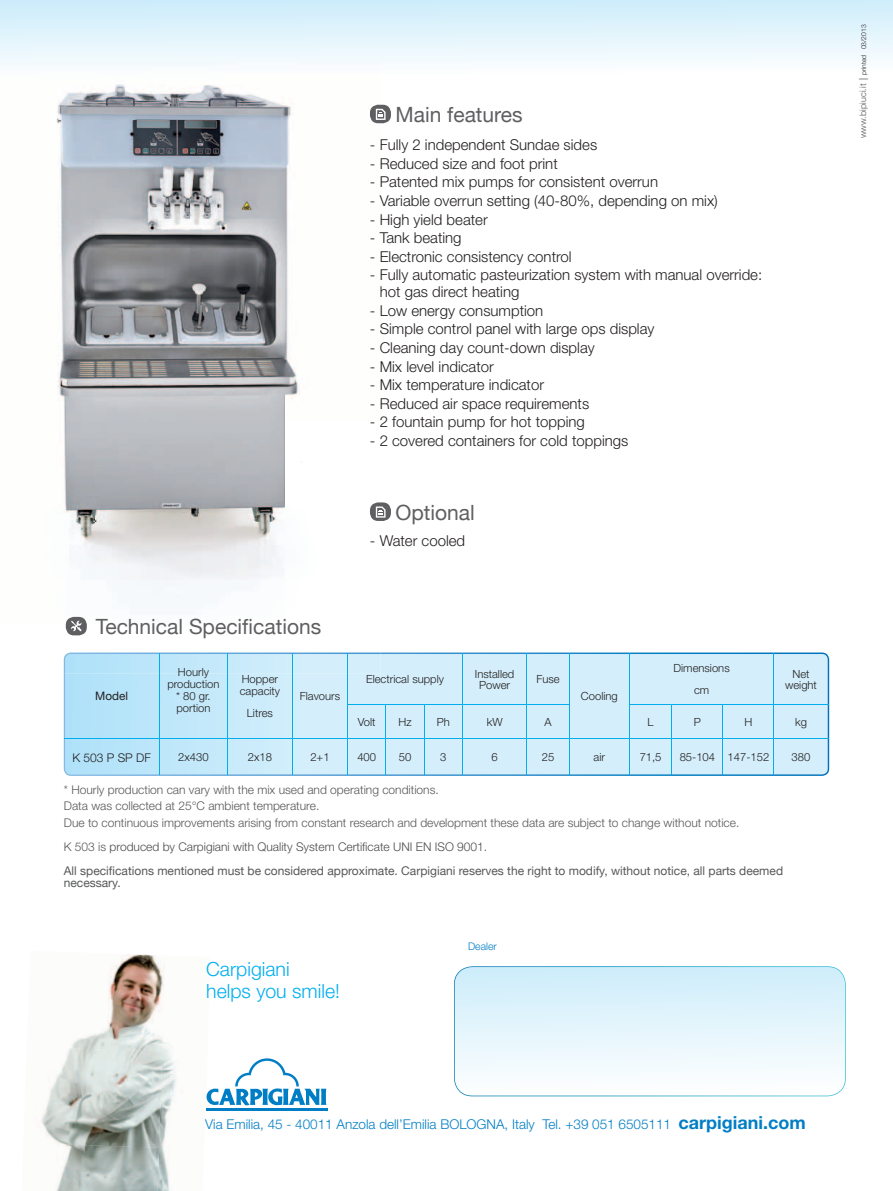
<style>
.page{position:relative;width:893px;height:1191px;background:#fff}
.page>*{position:absolute;margin:0;border:0;box-sizing:border-box;transform-origin:0 0}
.t1{font:21px "Helvetica Neue";color:#5f5f62}
.t2{font:300 19.5px/22.5px "Helvetica Neue";color:#00aeef}
.t3{font:300 15px/16.5px "Helvetica Neue";color:#231f20}
.t4{font:300 13.5px "Helvetica Neue";color:#007ec5}
.t5{font:300 12px/16.5px "Helvetica Neue";color:#57585a}
.t6{font:12px/24px "Helvetica Neue";color:#57585a}
.t7{font:300 12px "Helvetica Neue";color:#231f20}
.t8{font:11.7px "Helvetica Neue";color:#231f20}
.t9{font:300 11.25px/12px "Helvetica Neue";color:#231f20;text-align:center}
.t10{font:300 10.5px "Helvetica Neue";color:#007ec5}
.t11{font:300 9px "Helvetica Neue";letter-spacing:.01em;color:#57585a}
.t12{font:300 6.75px "Helvetica Neue";color:#231f20}
.s1{font-weight:300}
.s2{font-weight:300;color:#4b4c4d}
.s3{font-size:9px}
.s4{font-weight:700;font-size:18px}
</style>
<div class="page">
<img style="left:56px;top:119px;width:325px;height:503px">
<img style="left:63px;top:623px;width:24px;height:51px">
<svg style="left:0;top:0;width:893px;height:119px"></svg>
<svg style="left:64px;top:652px;width:765px;height:124px;background:#cbeaf9"></svg>
<img style="left:64px;top:652px;width:317px;height:22px">
<hr style="left:159px;top:653px;width:1px;height:51px;background:#00aeef">
<hr style="left:227px;top:653px;width:1px;height:51px;background:#00aeef">
<hr style="left:292px;top:653px;width:1px;height:51px;background:#00aeef">
<hr style="left:347px;top:653px;width:1px;height:51px;background:#00aeef">
<hr style="left:462px;top:653px;width:1px;height:51px;background:#00aeef">
<hr style="left:526px;top:653px;width:1px;height:51px;background:#00aeef">
<hr style="left:569px;top:653px;width:1px;height:51px;background:#00aeef">
<hr style="left:629px;top:653px;width:1px;height:51px;background:#00aeef">
<hr style="left:773px;top:653px;width:1px;height:51px;background:#00aeef">
<hr style="left:159px;top:704px;width:1px;height:34px;background:#00aeef">
<hr style="left:227px;top:704px;width:1px;height:34px;background:#00aeef">
<hr style="left:292px;top:704px;width:1px;height:34px;background:#00aeef">
<hr style="left:347px;top:704px;width:39px;height:1px;background:#00aeef">
<hr style="left:347px;top:704px;width:1px;height:34px;background:#00aeef">
<hr style="left:386px;top:704px;width:38px;height:1px;background:#00aeef">
<hr style="left:385px;top:704px;width:1px;height:34px;background:#00aeef">
<hr style="left:424px;top:704px;width:38px;height:1px;background:#00aeef">
<hr style="left:424px;top:704px;width:1px;height:34px;background:#00aeef">
<hr style="left:462px;top:704px;width:65px;height:1px;background:#00aeef">
<hr style="left:462px;top:704px;width:1px;height:34px;background:#00aeef">
<hr style="left:527px;top:704px;width:43px;height:1px;background:#00aeef">
<hr style="left:526px;top:704px;width:1px;height:34px;background:#00aeef">
<hr style="left:569px;top:704px;width:1px;height:34px;background:#00aeef">
<hr style="left:629px;top:704px;width:43px;height:1px;background:#00aeef">
<hr style="left:629px;top:704px;width:1px;height:34px;background:#00aeef">
<hr style="left:672px;top:704px;width:51px;height:1px;background:#00aeef">
<hr style="left:671px;top:704px;width:1px;height:34px;background:#00aeef">
<hr style="left:723px;top:704px;width:51px;height:1px;background:#00aeef">
<hr style="left:722px;top:704px;width:1px;height:34px;background:#00aeef">
<hr style="left:774px;top:704px;width:54px;height:1px;background:#00aeef">
<hr style="left:773px;top:704px;width:1px;height:34px;background:#00aeef">
<hr style="left:64px;top:738px;width:95px;height:1px;background:#00aeef">
<hr style="left:159px;top:738px;width:68px;height:1px;background:#00aeef">
<hr style="left:159px;top:738px;width:1px;height:37px;background:#00aeef">
<hr style="left:227px;top:738px;width:65px;height:1px;background:#00aeef">
<hr style="left:227px;top:738px;width:1px;height:37px;background:#00aeef">
<hr style="left:292px;top:738px;width:56px;height:1px;background:#00aeef">
<hr style="left:292px;top:738px;width:1px;height:37px;background:#00aeef">
<hr style="left:348px;top:738px;width:38px;height:1px;background:#00aeef">
<hr style="left:347px;top:738px;width:1px;height:37px;background:#00aeef">
<hr style="left:386px;top:738px;width:38px;height:1px;background:#00aeef">
<hr style="left:385px;top:738px;width:1px;height:37px;background:#00aeef">
<hr style="left:424px;top:738px;width:38px;height:1px;background:#00aeef">
<hr style="left:424px;top:738px;width:1px;height:37px;background:#00aeef">
<hr style="left:462px;top:738px;width:65px;height:1px;background:#00aeef">
<hr style="left:462px;top:738px;width:1px;height:37px;background:#00aeef">
<hr style="left:527px;top:738px;width:42px;height:1px;background:#00aeef">
<hr style="left:526px;top:738px;width:1px;height:37px;background:#00aeef">
<hr style="left:569px;top:738px;width:60px;height:1px;background:#00aeef">
<hr style="left:569px;top:738px;width:1px;height:37px;background:#00aeef">
<hr style="left:629px;top:738px;width:43px;height:1px;background:#00aeef">
<hr style="left:629px;top:738px;width:1px;height:37px;background:#00aeef">
<hr style="left:672px;top:738px;width:51px;height:1px;background:#00aeef">
<hr style="left:671px;top:738px;width:1px;height:37px;background:#00aeef">
<hr style="left:723px;top:738px;width:51px;height:1px;background:#00aeef">
<hr style="left:722px;top:738px;width:1px;height:37px;background:#00aeef">
<hr style="left:774px;top:738px;width:54px;height:1px;background:#00aeef">
<hr style="left:773px;top:738px;width:1px;height:37px;background:#00aeef">
<div style="left:66px;top:617px;width:21px;height:18px;background:#5f5f62;border-radius:8px"></div>
<svg style="left:71px;top:621px;width:10px;height:10px"></svg>
<img style="left:72px;top:954px;width:85px;height:92px">
<img style="left:157px;top:963px;width:54px;height:228px">
<img style="left:41px;top:1046px;width:121px;height:101px">
<img style="left:41px;top:1142px;width:118px;height:49px">
<svg style="left:454px;top:966px;width:392px;height:130px"></svg>
<svg style="left:207px;top:1058px;width:119px;height:47px"></svg>
<hr style="left:206px;top:1108px;width:122px;height:2px;background:#007ec5">
<div style="left:370px;top:105px;width:21px;height:18px;background:#5f5f62;border-radius:8px"></div>
<svg style="left:376px;top:109px;width:10px;height:11px"></svg>
<svg style="left:370px;top:502px;width:21px;height:19px"></svg>
<svg style="left:376px;top:506px;width:10px;height:11px"></svg>
<h1 class="t1" style="left:395px;top:102px;width:129px">Main features</h1>
<p class="t3" style="left:370px;top:136px;width:229px">- Fully 2 independent Sundae sides</p>
<p class="t3" style="left:370px;top:155px;width:189px">- Reduced size and foot print</p>
<p class="t3" style="left:370px;top:173px;width:290px">- Patented mix pumps for consistent overrun</p>
<p class="t3" style="left:370px;top:192px;width:349px">- Variable overrun setting (40-80%, depending on mix)</p>
<p class="t3" style="left:370px;top:211px;width:119px">- High yield beater</p>
<p class="t3" style="left:370px;top:229px;width:93px">- Tank beating</p>
<p class="t3" style="left:370px;top:248px;width:203px">- Electronic consistency control</p>
<p class="t3" style="left:380px;top:266px;width:384px;text-indent:-10px">- Fully automatic pasteurization system with manual override: hot gas direct heating</p>
<p class="t3" style="left:370px;top:302px;width:175px">- Low energy consumption</p>
<p class="t3" style="left:370px;top:320px;width:286px">- Simple control panel with large ops display</p>
<p class="t3" style="left:370px;top:339px;width:226px">- Cleaning day count-down display</p>
<p class="t3" style="left:370px;top:358px;width:125px">- Mix level indicator</p>
<p class="t3" style="left:370px;top:376px;width:176px">- Mix temperature indicator</p>
<p class="t3" style="left:370px;top:395px;width:221px">- Reduced air space requirements</p>
<p class="t3" style="left:370px;top:413px;width:217px">- 2 fountain pump for hot topping</p>
<p class="t3" style="left:370px;top:432px;width:260px">- 2 covered containers for cold toppings</p>
<h1 class="t1" style="left:395px;top:500px;width:81px">Optional</h1>
<p class="t3" style="left:370px;top:532px;width:97px">- Water cooled</p>
<h1 class="t1" style="left:96px;top:614px;width:227px">Technical Specifications</h1>
<p class="t8" style="left:95px;top:689px;width:34px">Model</p>
<p class="t9" style="left:167px;top:666px;width:54px">Hourly production * 80 gr. portion</p>
<p class="t9" style="left:240px;top:673px;width:42px;line-height:11.2px;text-align:left">Hopper capacity</p>
<p class="t9" style="left:247px;top:707px;width:28px">Litres</p>
<p class="t9" style="left:300px;top:690px;width:42px">Flavours</p>
<p class="t9" style="left:366px;top:673px;width:79px">Electrical supply</p>
<p class="t9" style="left:475px;top:667px;width:41px;line-height:11.2px">Installed<br>Power</p>
<p class="t9" style="left:536px;top:673px;width:25px">Fuse</p>
<p class="t9" style="left:581px;top:690px;width:38px">Cooling</p>
<p class="t9" style="left:673px;top:656px;width:58px;line-height:22.5px">Dimensions cm</p>
<p class="t9" style="left:785px;top:667px;width:33px;line-height:11.2px">Net weight</p>
<p class="t9" style="left:358px;top:715px;width:19px">Volt</p>
<p class="t9" style="left:398px;top:715px;width:15px">Hz</p>
<p class="t9" style="left:437px;top:715px;width:15px">Ph</p>
<p class="t9" style="left:487px;top:715px;width:17px">kW</p>
<p class="t9" style="left:545px;top:715px;width:9px">A</p>
<p class="t9" style="left:648px;top:715px;width:8px">L</p>
<p class="t9" style="left:694px;top:715px;width:9px">P</p>
<p class="t9" style="left:744px;top:715px;width:9px">H</p>
<p class="t9" style="left:795px;top:715px;width:13px">kg</p>
<p class="t7" style="left:72px;top:750px;width:80px">K 503 P SP DF</p>
<p class="t9" style="left:178px;top:751px;width:32px">2x430</p>
<p class="t9" style="left:248px;top:751px;width:26px">2x18</p>
<p class="t9" style="left:310px;top:751px;width:21px">2+1</p>
<p class="t9" style="left:357px;top:751px;width:20px">400</p>
<p class="t9" style="left:399px;top:751px;width:14px">50</p>
<p class="t9" style="left:440px;top:751px;width:8px">3</p>
<p class="t9" style="left:491px;top:751px;width:8px">6</p>
<p class="t9" style="left:542px;top:751px;width:14px">25</p>
<p class="t9" style="left:594px;top:751px;width:13px">air</p>
<p class="t9" style="left:640px;top:751px;width:23px">71,5</p>
<p class="t9" style="left:680px;top:751px;width:91px">85-104 147-152</p>
<p class="t9" style="left:792px;top:751px;width:20px">380</p>
<p class="t5" style="left:64px;top:781px;width:677px">* Hourly production can vary with the mix used and operating conditions.<br>Data was collected at 25°C ambient temperature.<br>Due to continuous improvements arising from constant research and development these data are subject to change without notice.</p>
<p class="t6" style="left:64px;top:834px;width:721px"><span class="s1">K 503 is</span> <span class="s2">produced by Carpigiani with Quality System Certificate UNI EN ISO 9001.<br></span>All specifications mentioned must be considered approximate. Carpigiani reserves the right to modify, without notice, all parts deemed</p>
<p class="t6" style="left:64px;top:870px;width:58px">necessary.</p>
<h2 class="t2" style="left:206px;top:957px;width:135px">Carpigiani<br>helps you smile!</h2>
<p class="t10" style="left:468px;top:940px;width:30px">Dealer</p>
<p class="t12" style="left:859px;top:80px;width:57px;rotate:-90deg"><span class="s3">|</span> printed 03/2013</p>
<p class="t11" style="left:857px;top:138px;width:56px;rotate:-90deg">www.bipiuci.it</p>
<p class="t4" style="left:205px;top:1115px;width:602px">Via Emilia, 45 - 40011 Anzola dell’Emilia BOLOGNA, Italy Tel. +39 051 6505111 <span class="s4">carpigiani.com</span></p>
</div>
